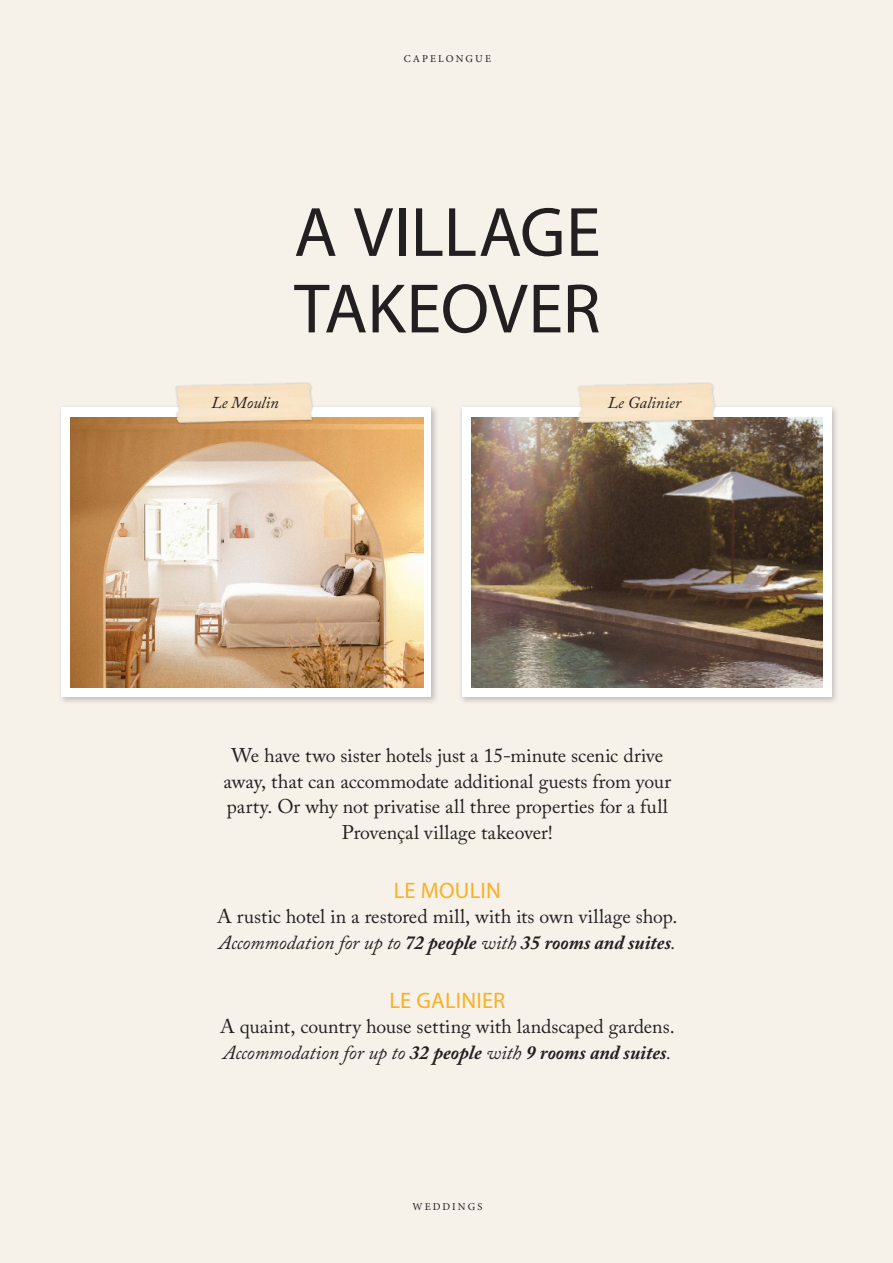
<style>
.page{position:relative;width:893px;height:1263px;background:#f6f2ea}
.page>*{position:absolute;margin:0;border:0;box-sizing:border-box;transform-origin:0 0}
.TXT_COURANT{font:70.5px/76.5px "Myriad Pro";letter-spacing:-.005em;color:#231f20}
.TXT_COURANT-2{font:22.5px "Myriad Pro";letter-spacing:.01em;color:#fab026}
.TXT_COURANT-3{font:19.8px/25.7px "Adobe Caslon Pro";color:#231f20;text-align:center}
.TXT_COURANT-4{font:italic 19.8px "Adobe Caslon Pro";letter-spacing:-.005em;color:#231f20}
.t1{font:italic 16.5px "Adobe Caslon Pro";color:#231f20}
.t2{font:10.5px "Minion Pro";letter-spacing:.2em;color:#231f20}
.s1{font-weight:700}
</style>
<div class="page">
<div style="left:458px;top:404px;width:381px;height:301px;background:#231f20;opacity:.25"></div>
<div style="left:462px;top:407px;width:369px;height:290px;background:#fff"></div>
<img style="left:472px;top:417px;width:350px;height:271px">
<img style="left:560px;top:383px;width:160px;height:50px">
<div style="left:58px;top:404px;width:381px;height:301px;background:#231f20;opacity:.25"></div>
<div style="left:62px;top:407px;width:369px;height:290px;background:#fff"></div>
<img style="left:71px;top:417px;width:352px;height:271px">
<img style="left:158px;top:383px;width:160px;height:50px">
<p class="t2" style="left:404px;top:51px;width:89px">CAPELONGUE</p>
<p class="TXT_COURANT" style="left:294px;top:193px;width:308px">A VILLAGE<br>TAKEOVER</p>
<p class="t1" style="left:211px;top:393px;width:69px">Le Moulin</p>
<p class="t1" style="left:608px;top:393px;width:75px">Le Galinier</p>
<p class="TXT_COURANT-3" style="left:224px;top:742px;width:449px">We have two sister hotels just a 15-minute scenic drive away, that can accommodate additional guests from your party. Or why not privatise all three properties for a full Provençal village takeover!</p>
<p class="TXT_COURANT-2" style="left:394px;top:876px;width:109px">LE MOULIN</p>
<p class="TXT_COURANT-3" style="left:217px;top:903px;width:462px">A rustic hotel in a restored mill, with its own village shop.</p>
<p class="TXT_COURANT-4" style="left:219px;top:930px;width:459px">Accommodation for up to <span class="s1">72 people</span> with <span class="s1">35 rooms and suites</span>.</p>
<p class="TXT_COURANT-2" style="left:389px;top:986px;width:117px">LE GALINIER</p>
<p class="TXT_COURANT-3" style="left:220px;top:1014px;width:456px">A quaint, country house setting with landscaped gardens.</p>
<p class="TXT_COURANT-4" style="left:223px;top:1040px;width:450px">Accommodation for up to <span class="s1">32 people</span> with <span class="s1">9 rooms and suites</span>.</p>
<p class="t2" style="left:412px;top:1199px;width:71px">WEDDINGS</p>
</div>
